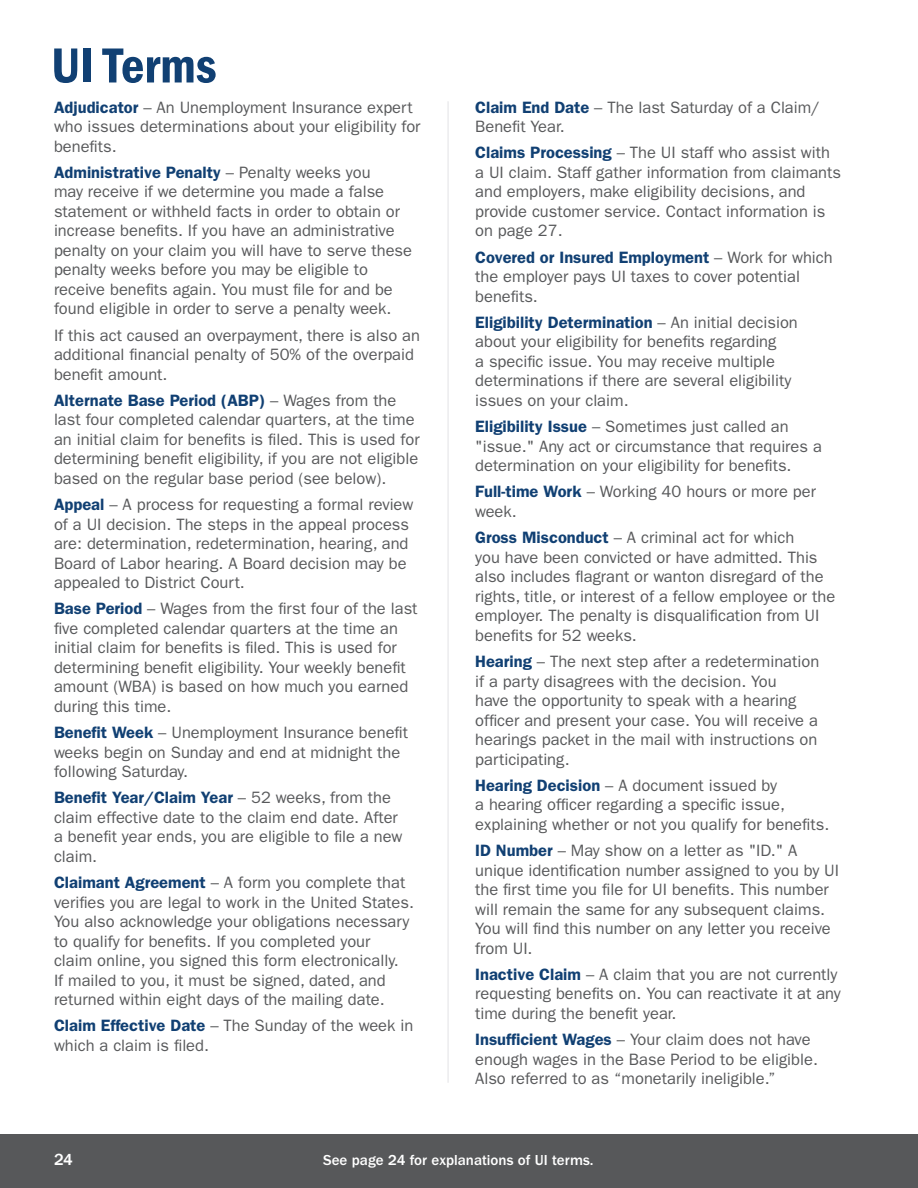
<style>
.page{position:relative;width:918px;height:1188px;background:#fff}
.page>*{position:absolute;margin:0;border:0;box-sizing:border-box;transform-origin:0 0}
.H1_-_Left_Align{font:600 condensed 51px "Franklin Gothic";color:#114073}
.Body_Copy{font:16.5px/19.5px "ITC Franklin Gothic Std";color:#58595b}
.t1{font:500 16.5px "Franklin Gothic";color:#fff}
.t2{font:500 15px "ITC Franklin Gothic Std";color:#fff}
.s1{font-weight:600;color:#114073}
</style>
<div class="page">
<hr style="left:447px;top:101px;width:2px;height:982px;background:#ececee">
<div style="left:0;top:1134px;width:918px;height:54px;background:#57585a"></div>
<h1 class="H1_-_Left_Align" style="left:51px;top:31px;width:167px">UI Terms</h1>
<p class="Body_Copy" style="left:54px;top:97px;width:368px"><span class="s1">Adjudicator</span> – An Unemployment Insurance expert who issues determinations about your eligibility for benefits.</p>
<p class="Body_Copy" style="left:54px;top:163px;width:360px"><span class="s1">Administrative Penalty</span> – Penalty weeks you<br>may receive if we determine you made a false statement or withheld facts in order to obtain or increase benefits. If you have an administrative penalty on your claim you will have to serve these penalty weeks before you may be eligible to receive benefits again. You must file for and be found eligible in order to serve a penalty week.</p>
<p class="Body_Copy" style="left:54px;top:325px;width:368px">If this act caused an overpayment, there is also an additional financial penalty of 50% of the overpaid benefit amount.</p>
<p class="Body_Copy" style="left:54px;top:391px;width:367px"><span class="s1">Alternate Base Period (ABP)</span> – Wages from the last four completed calendar quarters, at the time an initial claim for benefits is filed. This is used for determining benefit eligibility, if you are not eligible based on the regular base period (see below).</p>
<p class="Body_Copy" style="left:54px;top:495px;width:361px"><span class="s1">Appeal</span> – A process for requesting a formal review of a UI decision. The steps in the appeal process are: determination, redetermination, hearing, and Board of Labor hearing. A Board decision may be appealed to District Court.</p>
<p class="Body_Copy" style="left:54px;top:599px;width:365px"><span class="s1">Base Period</span> – Wages from the first four of the last five completed calendar quarters at the time an initial claim for benefits is filed. This is used for determining benefit eligibility. Your weekly benefit amount (WBA) is based on how much you earned during this time.</p>
<p class="Body_Copy" style="left:54px;top:723px;width:356px"><span class="s1">Benefit Week</span> – Unemployment Insurance benefit weeks begin on Sunday and end at midnight the following Saturday.</p>
<p class="Body_Copy" style="left:54px;top:788px;width:350px"><span class="s1">Benefit Year/Claim Year</span> – 52 weeks, from the claim effective date to the claim end date. After a benefit year ends, you are eligible to file a new claim.</p>
<p class="Body_Copy" style="left:54px;top:873px;width:362px"><span class="s1">Claimant Agreement</span> – A form you complete that verifies you are legal to work in the United States.<br>You also acknowledge your obligations necessary to qualify for benefits. If you completed your<br>claim online, you signed this form electronically.<br>If mailed to you, it must be signed, dated, and returned within eight days of the mailing date.</p>
<p class="Body_Copy" style="left:54px;top:1016px;width:361px"><span class="s1">Claim Effective Date</span> – The Sunday of the week in which a claim is filed.</p>
<p class="Body_Copy" style="left:475px;top:97px;width:346px"><span class="s1">Claim End Date</span> – The last Saturday of a Claim/<br>Benefit Year.</p>
<p class="Body_Copy" style="left:475px;top:143px;width:367px"><span class="s1">Claims Processing</span> – The UI staff who assist with a UI claim. Staff gather information from claimants and employers, make eligibility decisions, and provide customer service. Contact information is on page 27.</p>
<p class="Body_Copy" style="left:475px;top:247px;width:359px"><span class="s1">Covered or Insured Employment</span> – Work for which the employer pays UI taxes to cover potential benefits.</p>
<p class="Body_Copy" style="left:475px;top:313px;width:324px"><span class="s1">Eligibility Determination</span> – An initial decision about your eligibility for benefits regarding<br>a specific issue. You may receive multiple determinations if there are several eligibility issues on your claim.</p>
<p class="Body_Copy" style="left:475px;top:417px;width:348px"><span class="s1">Eligibility Issue</span> – Sometimes just called an "issue." Any act or circumstance that requires a determination on your eligibility for benefits.</p>
<p class="Body_Copy" style="left:475px;top:482px;width:342px"><span class="s1">Full-time Work</span> – Working 40 hours or more per week.</p>
<p class="Body_Copy" style="left:475px;top:528px;width:362px"><span class="s1">Gross Misconduct</span> – A criminal act for which<br>you have been convicted or have admitted. This also includes flagrant or wanton disregard of the rights, title, or interest of a fellow employee or the employer. The penalty is disqualification from UI benefits for 52 weeks.</p>
<p class="Body_Copy" style="left:475px;top:652px;width:346px"><span class="s1">Hearing</span> – The next step after a redetermination if a party disagrees with the decision. You<br>have the opportunity to speak with a hearing officer and present your case. You will receive a hearings packet in the mail with instructions on participating.</p>
<p class="Body_Copy" style="left:475px;top:776px;width:356px"><span class="s1">Hearing Decision</span> – A document issued by<br>a hearing officer regarding a specific issue, explaining whether or not you qualify for benefits.</p>
<p class="Body_Copy" style="left:475px;top:841px;width:365px"><span class="s1">ID Number</span> – May show on a letter as "ID." A unique identification number assigned to you by UI the first time you file for UI benefits. This number will remain the same for any subsequent claims.<br>You will find this number on any letter you receive from UI.</p>
<p class="Body_Copy" style="left:475px;top:965px;width:367px"><span class="s1">Inactive Claim</span> – A claim that you are not currently requesting benefits on. You can reactivate it at any time during the benefit year.</p>
<p class="Body_Copy" style="left:475px;top:1030px;width:344px"><span class="s1">Insufficient Wages</span> – Your claim does not have enough wages in the Base Period to be eligible.<br>Also referred to as “monetarily ineligible.”</p>
<p class="t1" style="left:54px;top:1150px;width:20px">24</p>
<p class="t2" style="left:323px;top:1152px;width:272px">See page 24 for explanations of UI terms.</p>
</div>
